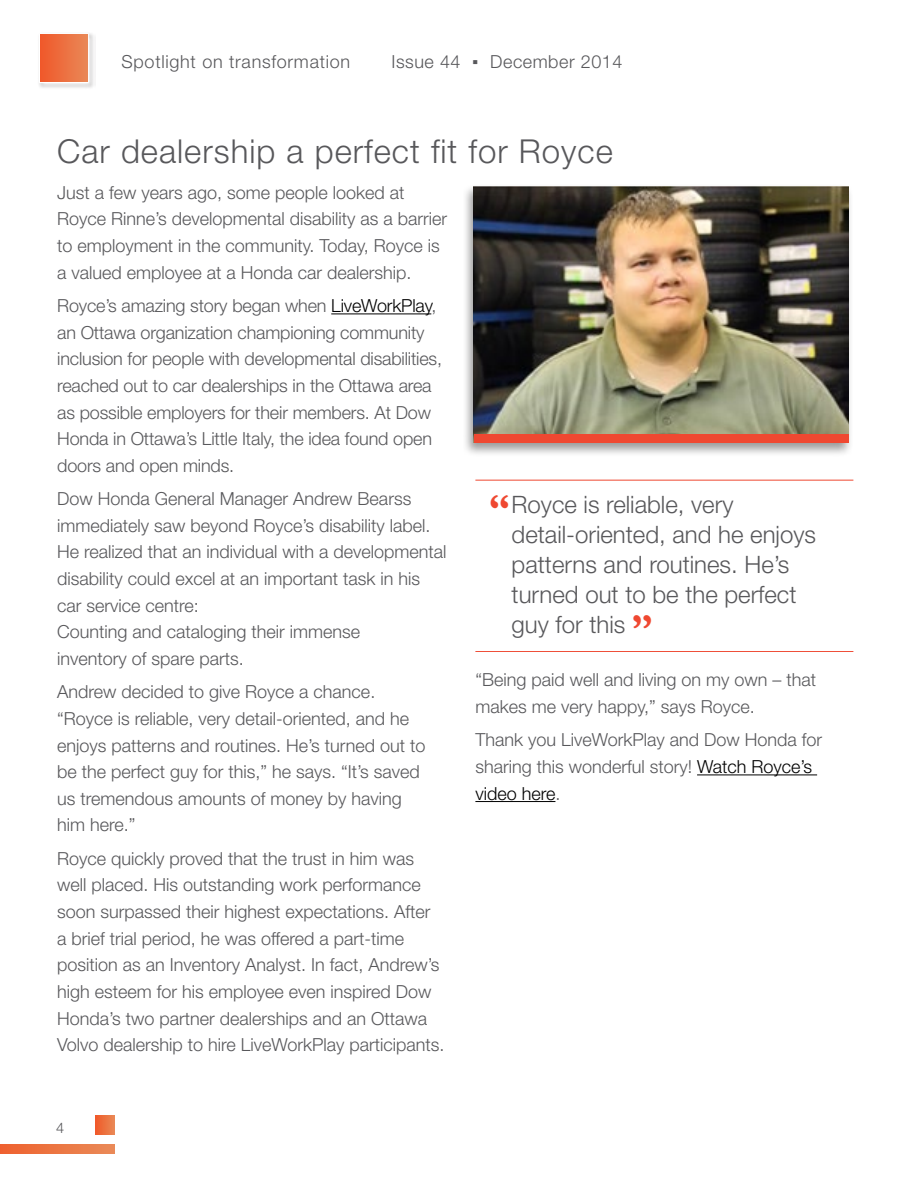
<style>
.page{position:relative;width:918px;height:1188px;background:#fff}
.page>*{position:absolute;margin:0;border:0;box-sizing:border-box;transform-origin:0 0}
.t1{font:300 33px "Helvetica Neue LT Std";letter-spacing:.03em;color:#58585b}
.t2{font:300 24px/30px "Helvetica Neue LT Std";color:#58585b}
.t3{font:300 18px/26.5px "Helvetica Neue LT Std";color:#58585b}
.t4{font:300 18px "Helvetica Neue LT Std";letter-spacing:.04em;color:#58585b}
.t5{font:300 18px "Helvetica Neue LT Std";letter-spacing:.03em;color:#58585b}
.t6{font:300 14.55px "Helvetica Neue LT Std";color:#58585b}
.s1{font-family:"Verdana";font-weight:400}
.s2{color:#000}
.s3{font-family:"Garamond";font-weight:700;font-size:42px;color:#ef4831}
</style>
<div class="page">
<img style="left:39px;top:33px;width:55px;height:55px">
<svg style="left:39px;top:33px;width:50px;height:50px"></svg>
<div style="left:40px;top:34px;width:48px;height:48px;background:linear-gradient(to right,#f0582a,#e98756)"></div>
<svg style="left:0;top:1145px;width:115px;height:9px"></svg>
<div style="left:95px;top:1115px;width:20px;height:19px;background:linear-gradient(to right,#f05928,#e98753)"></div>
<hr style="left:331px;top:313px;width:100px;height:1px;background:#000">
<hr style="left:697px;top:774px;width:120px;height:1px;background:#000">
<hr style="left:475px;top:801px;width:80px;height:1px;background:#000">
<hr style="left:475px;top:651px;width:378px;height:1px;background:#ef4831">
<div style="left:463px;top:184px;width:391px;height:273px;background:#000;opacity:.4"></div>
<img style="left:474px;top:186px;width:375px;height:248px">
<div style="left:474px;top:434px;width:375px;height:9px;background:#ef4831"></div>
<hr style="left:475px;top:480px;width:378px;height:1px;background:#ef4831">
<p class="t4" style="left:122px;top:51px;width:230px">Spotlight on transformation</p>
<p class="t5" style="left:392px;top:51px;width:232px">Issue 44 <span class="s1">▪</span> December 2014</p>
<h1 class="t1" style="left:57px;top:131px;width:557px">Car dealership a perfect fit for Royce</h1>
<p class="t3" style="left:57px;top:179px;width:392px">Just a few years ago, some people looked at Royce Rinne’s developmental disability as a barrier to employment in the community. Today, Royce is a valued employee at a Honda car dealership.</p>
<p class="t3" style="left:57px;top:292px;width:386px">Royce’s amazing story began when <span class="s2">LiveWorkPlay</span>, an Ottawa organization championing community inclusion for people with developmental disabilities, reached out to car dealerships in the Ottawa area as possible employers for their members. At Dow Honda in Ottawa’s Little Italy, the idea found open doors and open minds.</p>
<p class="t3" style="left:57px;top:485px;width:391px">Dow Honda General Manager Andrew Bearss immediately saw beyond Royce’s disability label.<br>He realized that an individual with a developmental disability could excel at an important task in his car service centre:<br>Counting and cataloging their immense<br>inventory of spare parts.</p>
<p class="t3" style="left:57px;top:678px;width:354px">Andrew decided to give Royce a chance. “Royce is reliable, very detail-oriented, and he</p>
<p class="t3" style="left:57px;top:732px;width:370px">enjoys patterns and routines. He’s turned out to be the perfect guy for this,” he says. “It’s saved us tremendous amounts of money by having him here.”</p>
<p class="t3" style="left:57px;top:845px;width:389px">Royce quickly proved that the trust in him was well placed. His outstanding work performance soon surpassed their highest expectations. After<br>a brief trial period, he was offered a part-time position as an Inventory Analyst. In fact, Andrew’s high esteem for his employee even inspired Dow Honda’s two partner dealerships and an Ottawa Volvo dealership to hire LiveWorkPlay participants.</p>
<h2 class="t2" style="left:512px;top:489px;width:306px;text-indent:-23px"><span class="s3">“</span>Royce is reliable, very detail-oriented, and he enjoys patterns and routines. He’s turned out to be the perfect guy for this <span class="s3">”</span></h2>
<p class="t3" style="left:475px;top:666px;width:342px">“Being paid well and living on my own – that makes me very happy,” says Royce.</p>
<p class="t3" style="left:475px;top:726px;width:348px">Thank you LiveWorkPlay and Dow Honda for sharing this wonderful story! <span class="s2">Watch Royce’s video here</span>.</p>
<p class="t6" style="left:56px;top:1119px;width:10px">4</p>
</div>
